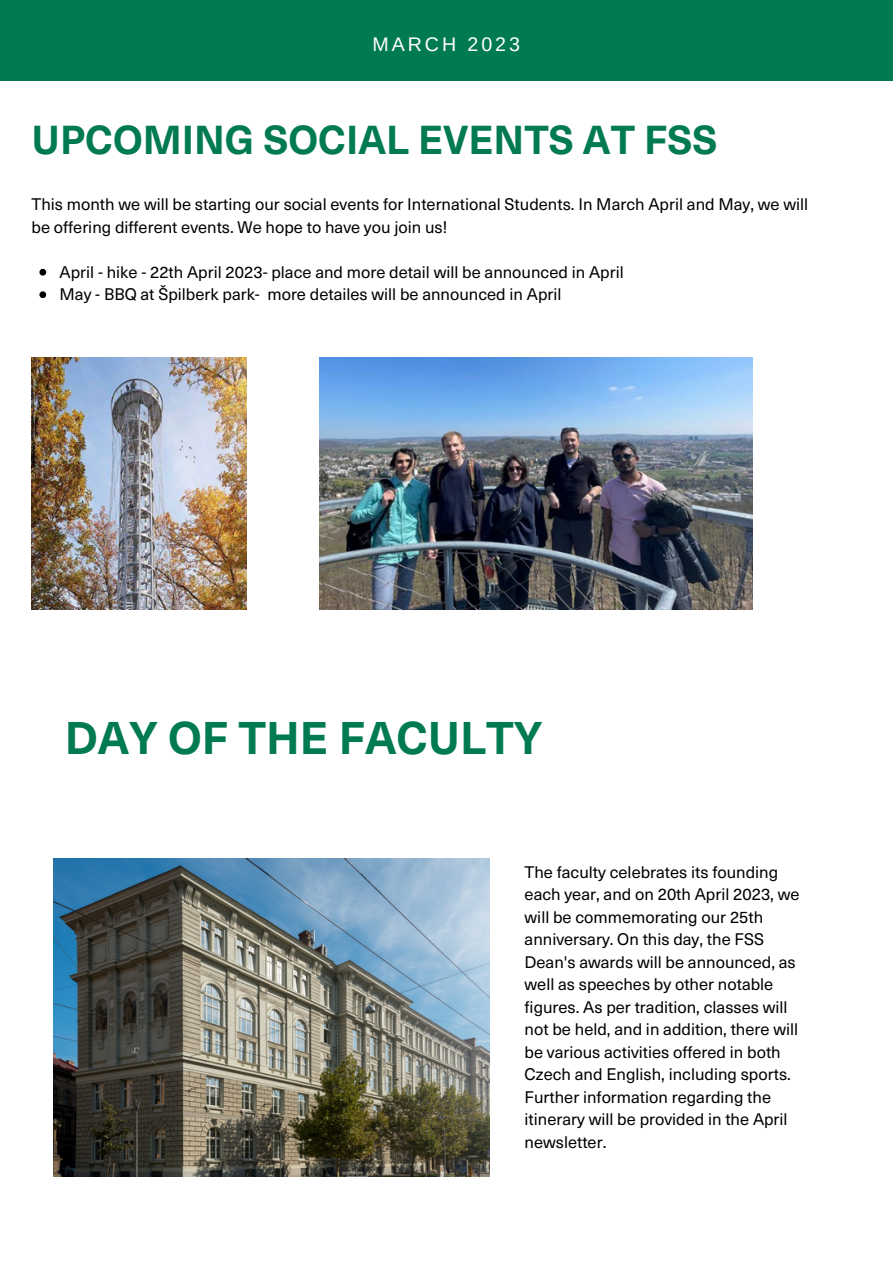
<style>
.page{position:relative;width:893px;height:1264px;background:#fff}
.page>*{position:absolute;margin:0;border:0;box-sizing:border-box;transform-origin:0 0}
.t1{font:700 45px "Neue Haas Unica Pro";color:#007a53}
.t2{font:700 39.6px "Neue Haas Unica Pro";color:#007a53}
.t3{font:19.65px "Arimo";letter-spacing:.15em;color:#fff}
.t4{font:16.5px/22.5px "Neue Haas Unica Pro";color:#000}
</style>
<div class="page">
<div style="left:0;top:0;width:892px;height:81px;background:#007a53"></div>
<img style="left:32px;top:358px;width:214px;height:251px">
<img style="left:319px;top:358px;width:433px;height:251px">
<img style="left:54px;top:858px;width:435px;height:318px">
<svg style="left:39px;top:269px;width:7px;height:6px"></svg>
<svg style="left:39px;top:291px;width:7px;height:7px"></svg>
<p class="t3" style="left:372px;top:33px;width:149px">MARCH 2023</p>
<h2 class="t2" style="left:32px;top:108px;width:687px">UPCOMING SOCIAL EVENTS AT FSS</h2>
<p class="t4" style="left:32px;top:192px;width:778px">This month we will be starting our social events for International Students. In March April and May, we will be offering different events. We hope to have you join us!</p>
<p class="t4" style="left:60px;top:260px;width:565px">April - hike - 22th April 2023- place and more detail will be announced in April<br>May - BBQ at Špilberk park- more detailes will be announced in April</p>
<h1 class="t1" style="left:65px;top:701px;width:479px">DAY OF THE FACULTY</h1>
<p class="t4" style="left:524px;top:859px;width:276px">The faculty celebrates its founding each year, and on 20th April 2023, we will be commemorating our 25th anniversary. On this day, the FSS Dean's awards will be announced, as well as speeches by other notable figures. As per tradition, classes will not be held, and in addition, there will be various activities offered in both Czech and English, including sports.<br>Further information regarding the itinerary will be provided in the April newsletter.</p>
</div>
